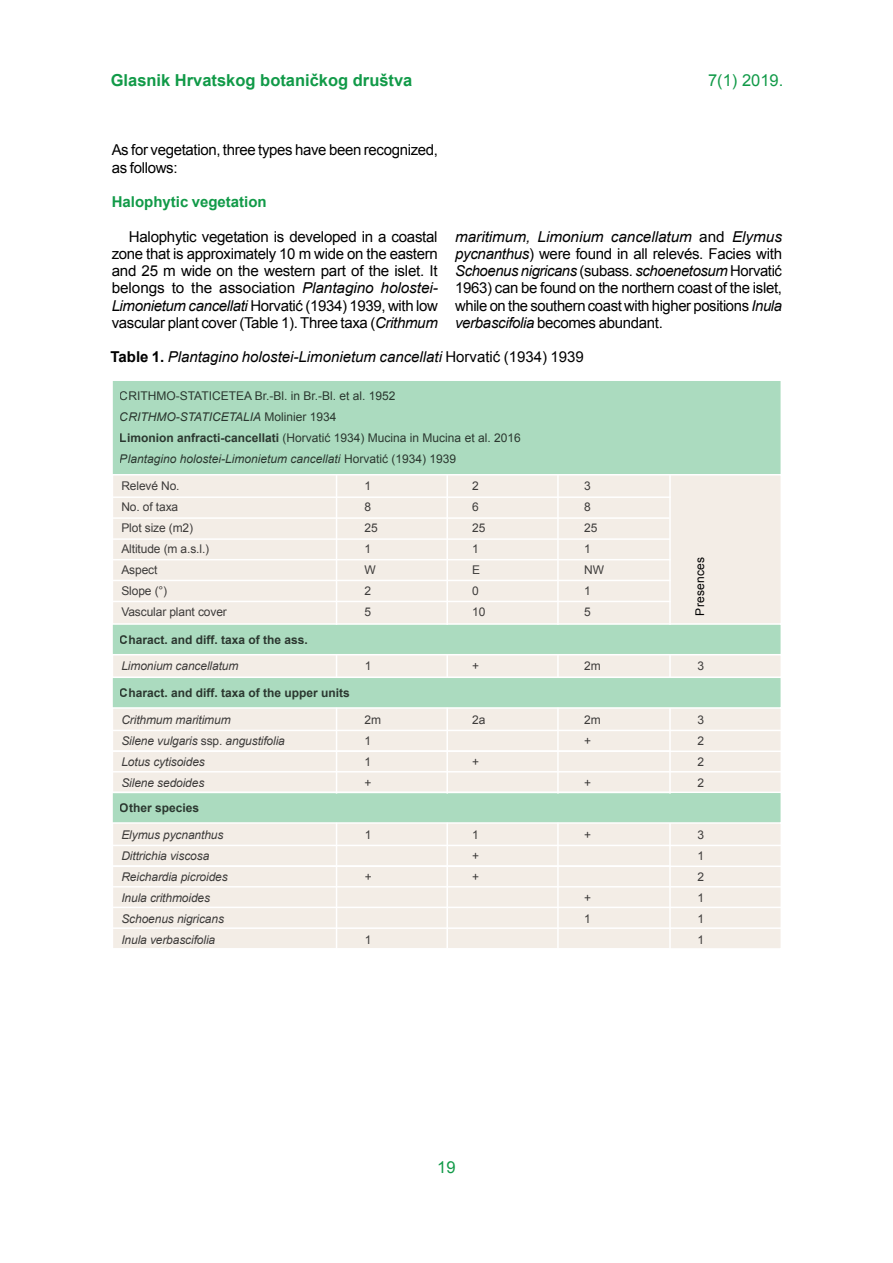
<style>
.page{position:relative;width:893px;height:1263px;background:#fff}
.page>*{position:absolute;margin:0;border:0;box-sizing:border-box;transform-origin:0 0}
.t1{font:700 16.5px "Arial";color:#119a48}
.t2{font:16.5px "Arial";color:#119a48}
.t3{font:15px/17.2px "Arial";letter-spacing:-.02em;color:#000;text-align:justify}
.t4{font:italic 15px "Arial";color:#000}
.t5{font:700 15px "Arial";color:#119a48}
.t6{font:12px/21px "Arial";color:#000}
.t7{font:italic 12px/21px "Arial";letter-spacing:-.01em;color:#000}
.t8{font:700 12px "Arial";color:#000}
.t9{font:12px "Arial";letter-spacing:.02em;color:#000}
.s1{font-style:italic}
.s2{font-weight:700;font-style:normal}
.s3{font-style:normal}
.s4{font-weight:700}
</style>
<div class="page">
<div style="left:112px;top:474px;width:670px;height:151px;background:#f3ede6;border:2px solid #fff"></div>
<div style="left:112px;top:654px;width:670px;height:24px;background:#f3ede6;border:2px solid #fff"></div>
<div style="left:112px;top:707px;width:670px;height:86px;background:#f3ede6"></div>
<div style="left:112px;top:823px;width:669px;height:126px;background:#f3ede6"></div>
<div style="left:111px;top:379px;width:671px;height:96px;background:#abdbbf;border:2px solid #fff"></div>
<div style="left:111px;top:623px;width:671px;height:32px;background:#abdbbf;border:2px solid #fff"></div>
<div style="left:111px;top:676px;width:671px;height:33px;background:#abdbbf;border:2px solid #fff"></div>
<div style="left:111px;top:791px;width:671px;height:33px;background:#abdbbf;border:2px solid #fff"></div>
<hr style="left:105px;top:517px;width:564px;height:2px;background:#fff">
<hr style="left:105px;top:750px;width:681px;height:2px;background:#fff">
<hr style="left:105px;top:865px;width:681px;height:2px;background:#fff">
<hr style="left:105px;top:559px;width:566px;height:1px;background:#fff">
<hr style="left:105px;top:907px;width:683px;height:1px;background:#fff">
<hr style="left:105px;top:792px;width:566px;height:1px;background:#fff">
<hr style="left:105px;top:948px;width:566px;height:1px;background:#fff">
<hr style="left:105px;top:580px;width:566px;height:1px;background:#fff">
<hr style="left:105px;top:771px;width:677px;height:1px;background:#fff">
<hr style="left:105px;top:886px;width:677px;height:1px;background:#fff">
<hr style="left:105px;top:927px;width:677px;height:2px;background:#fff">
<hr style="left:105px;top:538px;width:565px;height:2px;background:#fff">
<hr style="left:105px;top:730px;width:677px;height:1px;background:#fff">
<hr style="left:105px;top:845px;width:677px;height:1px;background:#fff">
<hr style="left:105px;top:601px;width:566px;height:1px;background:#fff">
<hr style="left:105px;top:496px;width:566px;height:2px;background:#fff">
<hr style="left:336px;top:474px;width:1px;height:151px;background:#fff">
<svg style="left:336px;top:654px;width:1px;height:23px"></svg>
<hr style="left:336px;top:708px;width:1px;height:85px;background:#fff">
<hr style="left:336px;top:823px;width:1px;height:126px;background:#fff">
<hr style="left:557px;top:474px;width:2px;height:151px;background:#fff">
<hr style="left:557px;top:654px;width:2px;height:23px;background:#fff">
<hr style="left:557px;top:708px;width:2px;height:85px;background:#fff">
<hr style="left:557px;top:823px;width:2px;height:126px;background:#fff">
<hr style="left:669px;top:474px;width:2px;height:151px;background:#fff">
<hr style="left:669px;top:655px;width:2px;height:22px;background:#fff">
<hr style="left:669px;top:708px;width:2px;height:85px;background:#fff">
<hr style="left:669px;top:823px;width:2px;height:126px;background:#fff">
<hr style="left:446px;top:474px;width:2px;height:151px;background:#fff">
<hr style="left:446px;top:654px;width:2px;height:23px;background:#fff">
<hr style="left:446px;top:708px;width:2px;height:85px;background:#fff">
<hr style="left:446px;top:823px;width:2px;height:126px;background:#fff">
<p class="t1" style="left:111px;top:69px;width:303px">Glasnik Hrvatskog botaničkog društva</p>
<p class="t2" style="left:708px;top:70px;width:77px">7(1) 2019.</p>
<p class="t3" style="left:112px;top:142px;width:328px">As for vegetation, three types have been recognized, as follows:</p>
<p class="t5" style="left:112px;top:192px;width:157px">Halophytic vegetation</p>
<p class="t3" style="left:112px;top:228px;width:328px;text-indent:17px">Halophytic vegetation is developed in a coastal zone that is approximately 10 m wide on the eastern and 25 m wide on the western part of the islet. It belongs to the association <span class="s1">Plantagino holostei-Limonietum cancellati</span> Horvatić (1934) 1939, with low vascular plant cover (Table 1). Three taxa (<span class="s1">Crithmum</span></p>
<p class="t3" style="left:455px;top:228px;width:328px"><span class="s1">maritimum, Limonium cancellatum</span> and <span class="s1">Elymus pycnanthus</span>) were found in all relevés. Facies with <span class="s1">Schoenus nigricans</span> (subass. <span class="s1">schoenetosum</span> Horvatić 1963) can be found on the northern coast of the islet, while on the southern coast with higher positions <span class="s1">Inula verbascifolia</span> becomes abundant.</p>
<p class="t4" style="left:110px;top:347px;width:475px"><span class="s2">Table 1.</span> Plantagino holostei-Limonietum cancellati <span class="s3">Horvatić (1934) 1939</span></p>
<p class="t6" style="left:120px;top:385px;width:402px">CRITHMO-STATICETEA Br.-Bl. in Br.-Bl. et al. 1952<br><span class="s1">CRITHMO-STATICETALIA</span> Molinier 1934<br><span class="s4">Limonion anfracti-cancellati</span> (Horvatić 1934) Mucina in Mucina et al. 2016<br><span class="s1">Plantagino holostei-Limonietum cancellati</span> Horvatić (1934) 1939</p>
<p class="t6" style="left:121px;top:476px;width:107px">Relevé No.<br>No. of taxa<br>Plot size (m2)<br>Altitude (m a.s.l.)<br>Aspect<br>Slope (°)<br>Vascular plant cover</p>
<p class="t8" style="left:120px;top:632px;width:190px">Charact. and diff. taxa of the ass.</p>
<p class="t7" style="left:121px;top:656px;width:119px">Limonium cancellatum</p>
<p class="t8" style="left:120px;top:685px;width:232px">Charact. and diff. taxa of the upper units</p>
<p class="t7" style="left:121px;top:709px;width:165px">Crithmum maritimum<br>Silene vulgaris <span class="s3">ssp.</span> angustifolia<br>Lotus cytisoides<br>Silene sedoides</p>
<p class="t8" style="left:120px;top:800px;width:81px">Other species</p>
<p class="t7" style="left:121px;top:824px;width:108px">Elymus pycnanthus<br>Dittrichia viscosa<br>Reichardia picroides<br>Inula crithmoides<br>Schoenus nigricans<br>Inula verbascifolia</p>
<p class="t6" style="left:365px;top:476px;width:15px">1<br>8<br>25<br>1<br>W<br>2<br>5</p>
<p class="t6" style="left:365px;top:656px;width:8px">1</p>
<p class="t6" style="left:365px;top:709px;width:18px">2m<br>1<br>1 +</p>
<p class="t6" style="left:365px;top:824px;width:8px">1</p>
<p class="t6" style="left:365px;top:866px;width:9px">+</p>
<p class="t6" style="left:365px;top:929px;width:8px">1</p>
<p class="t6" style="left:472px;top:476px;width:15px">2<br>6<br>25<br>1<br>E<br>0<br>10</p>
<p class="t6" style="left:472px;top:656px;width:9px">+</p>
<p class="t6" style="left:472px;top:709px;width:15px">2a</p>
<p class="t6" style="left:472px;top:751px;width:9px">+</p>
<p class="t6" style="left:472px;top:824px;width:9px;text-align:justify">1 + +</p>
<p class="t2" style="left:437px;top:1156px;width:20px">19</p>
<p class="t2" style="left:437px;top:1156px;width:20px">22</p>
<p class="t6" style="left:584px;top:476px;width:21px">3<br>8<br>25<br>1<br>NW<br>1<br>5</p>
<p class="t6" style="left:584px;top:656px;width:18px">2m</p>
<p class="t6" style="left:584px;top:709px;width:18px">2m +</p>
<p class="t6" style="left:584px;top:772px;width:9px">+</p>
<p class="t6" style="left:584px;top:824px;width:9px">+</p>
<p class="t6" style="left:584px;top:887px;width:9px">+<br>1</p>
<p class="t9" style="left:692px;top:616px;width:60px;rotate:-90deg">Presences</p>
<p class="t6" style="left:697px;top:656px;width:8px">3</p>
<p class="t6" style="left:697px;top:709px;width:8px;text-align:justify">3<br>2<br>2<br>2</p>
<p class="t6" style="left:697px;top:824px;width:8px;text-align:justify">3<br>1<br>2<br>1<br>1<br>1</p>
</div>
